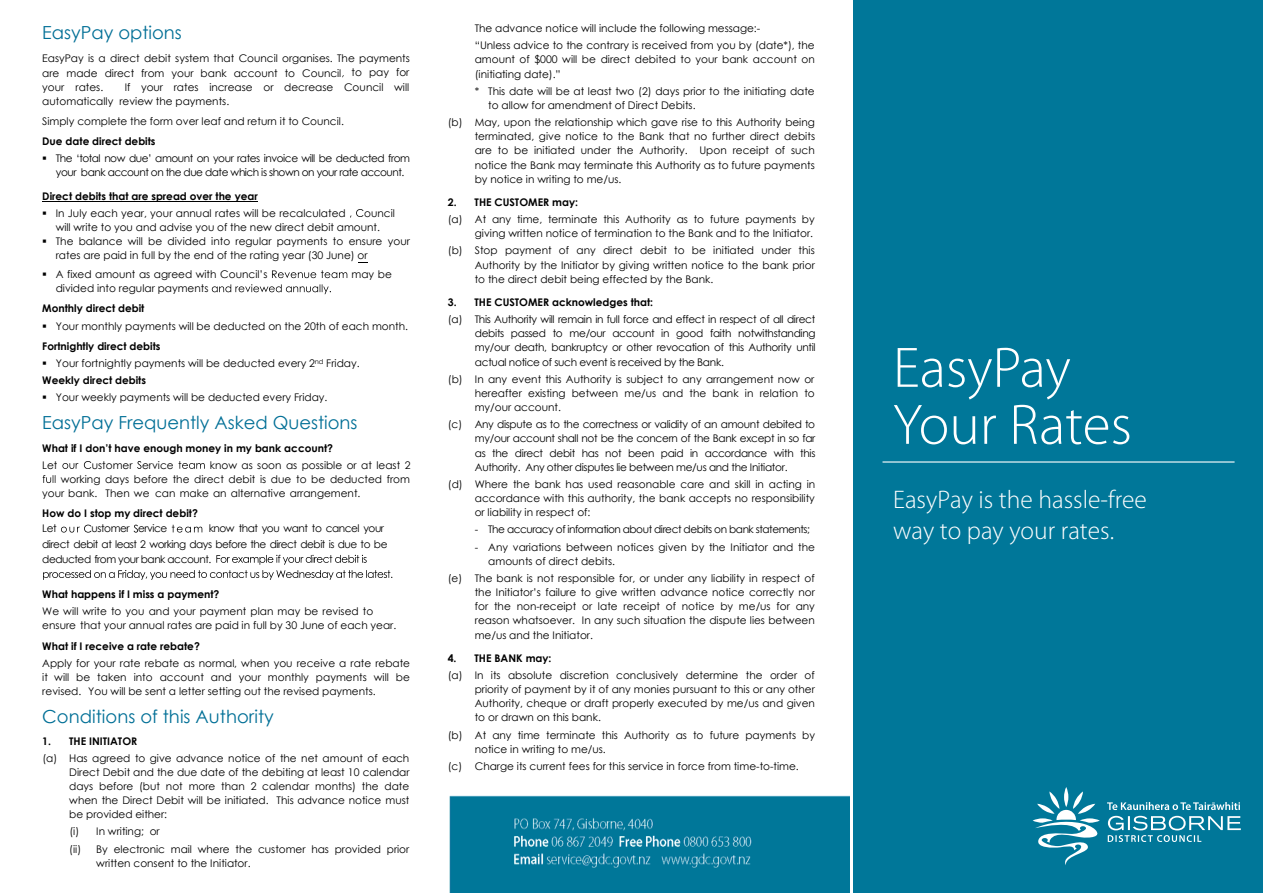
<style>
.page{position:relative;width:1263px;height:893px;background:#fff}
.page>*{position:absolute;margin:0;border:0;box-sizing:border-box;transform-origin:0 0}
.t1{font:300 57.45px/57px "Myriad Pro";color:#fff}
.t2{font:300 25.5px/30.6px "Myriad Pro";color:#fff}
.t3{font:18px "Century Gothic";color:#006f96}
.t4{font:10.5px/14.1px "Century Gothic";color:#000}
.t5{font:700 10.5px "Century Gothic";color:#000}
.t6{font:10.5px/15.1px "Century Gothic";letter-spacing:-.045em;color:#000}
.t7{font:10.5px "Century Gothic";letter-spacing:-.04em;color:#000}
.s1{font-weight:700}
</style>
<div class="page">
<hr style="left:42px;top:201px;width:216px;height:1px;background:#000">
<svg style="left:350px;top:209px;width:14px;height:9px"></svg>
<svg style="left:272px;top:270px;width:75px;height:8px"></svg>
<svg style="left:212px;top:284px;width:119px;height:10px"></svg>
<svg style="left:62px;top:463px;width:16px;height:6px"></svg>
<svg style="left:84px;top:461px;width:7px;height:8px"></svg>
<svg style="left:137px;top:461px;width:5px;height:8px"></svg>
<svg style="left:179px;top:461px;width:26px;height:8px"></svg>
<svg style="left:43px;top:475px;width:12px;height:8px"></svg>
<svg style="left:61px;top:525px;width:30px;height:8px"></svg>
<svg style="left:134px;top:525px;width:4px;height:8px"></svg>
<svg style="left:172px;top:525px;width:30px;height:7px"></svg>
<svg style="left:43px;top:555px;width:349px;height:25px"></svg>
<img style="left:449px;top:795px;width:400px;height:98px">
<div style="left:853px;top:0;width:410px;height:893px;background:#079"></div>
<svg style="left:1033px;top:787px;width:208px;height:78px"></svg>
<div style="left:457px;top:803px;width:375px;height:78px;background:#079"></div>
<img style="left:501px;top:818px;width:277px;height:72px">
<hr style="left:883px;top:461px;width:352px;height:1px;background:#fff">
<h3 class="t3" style="left:42px;top:20px;width:141px">EasyPay options</h3>
<p class="t4" style="left:42px;top:51px;width:369px;text-align:justify">EasyPay is a direct debit system that Council organises. The payments are made direct from your bank account to Council to pay for your rates.</p>
<p class="t4" style="left:42px;top:80px;width:369px;text-indent:82px">If your rates increase or decrease Council will automatically review the payments.</p>
<p class="t4" style="left:42px;top:114px;width:303px">Simply complete the form over leaf and return it to Council.</p>
<p class="t5" style="left:42px;top:133px;width:115px">Due date direct debits</p>
<p class="t6" style="left:56px;top:151px;width:356px;line-height:14.1px;text-indent:-14px">▪ The ‘total now due’ amount on your rates invoice will be deducted from your bank account on the due date which is shown on your rate account.</p>
<p class="t5" style="left:42px;top:188px;width:217px">Direct debits that are spread over the year</p>
<p class="t4" style="left:42px;top:206px;width:305px">▪ In July each year, your annual rates will be recalculated</p>
<p class="t4" style="left:56px;top:206px;width:341px;text-indent:308px">ouncil will write to you and advise you of the new direct debit amount.</p>
<p class="t4" style="left:56px;top:234px;width:356px;text-indent:-13px">▪ The balance will be divided into regular payments to ensure your rates are paid in full by the end of the rating year (30 June) or</p>
<p class="t4" style="left:42px;top:267px;width:227px">▪ A fixed amount as agreed with Council’s</p>
<p class="t4" style="left:352px;top:267px;width:42px">may be</p>
<p class="t4" style="left:56px;top:281px;width:154px">divided into regular payments</p>
<p class="t5" style="left:42px;top:300px;width:104px">Monthly direct debit</p>
<p class="t4" style="left:42px;top:315px;width:367px;line-height:20.1px">▪ Your monthly payments will be deducted on the 20th of each month.<br><span class="s1">Fortnightly direct debits</span></p>
<p class="t4" style="left:42px;top:354px;width:319px;line-height:17.2px">▪ Your fortnightly payments will be deducted every 2<sup>nd</sup> Friday.<br><span class="s1">Weekly direct debits</span></p>
<p class="t4" style="left:42px;top:390px;width:287px">▪ Your weekly payments will be deducted every Friday.</p>
<h3 class="t3" style="left:42px;top:409px;width:317px">EasyPay Frequently Asked Questions</h3>
<p class="t5" style="left:42px;top:440px;width:292px">What if I don’t have enough money in my bank account?</p>
<p class="t4" style="left:42px;top:458px;width:17px">Let</p>
<p class="t4" style="left:92px;top:458px;width:83px">ustomer ervice</p>
<p class="t4" style="left:210px;top:458px;width:202px">know as soon as possible or at least 2</p>
<p class="t4" style="left:61px;top:472px;width:351px">working days before the direct debit is due to be deducted from</p>
<p class="t4" style="left:42px;top:486px;width:320px">your bank. Then we can make an alternative arrangement.</p>
<p class="t5" style="left:42px;top:505px;width:157px">How do I stop my direct debit?</p>
<p class="t4" style="left:42px;top:521px;width:16px">Let</p>
<p class="t6" style="left:92px;top:521px;width:77px">ustomer ervice</p>
<p class="t6" style="left:42px;top:521px;width:347px;text-indent:166px">know that you want to cancel your direct debit at least 2 working days before the direct debit is due to be deducted from your bank account.</p>
<p class="t5" style="left:42px;top:586px;width:179px">What happens if I miss a payment?</p>
<p class="t4" style="left:42px;top:604px;width:356px">We will write to you and your payment plan may be revised to ensure that your annual rates are paid in full by 30 June of each year.</p>
<p class="t5" style="left:42px;top:638px;width:159px">What if I receive a rate rebate?</p>
<p class="t4" style="left:42px;top:656px;width:369px;text-align:justify">Apply for your rate rebate as normal, when you receive a rate rebate it will be taken into account and your monthly payments will be revised. You will be sent a letter setting out the revised payments.</p>
<h3 class="t3" style="left:42px;top:703px;width:233px">Conditions of this Authority</h3>
<p class="t5" style="left:42px;top:734px;width:97px">1. THE INITIATOR</p>
<p class="t4" style="left:69px;top:751px;width:342px;text-align:justify;text-indent:-27px">(a) Has agreed to give advance notice of the net amount of each Direct Debit and the due date of the debiting at least 10 calendar days before (but not more than 2 calendar months) the date when the Direct Debit will be initiated. This advance notice must be provided either:</p>
<p class="t4" style="left:69px;top:823px;width:342px;line-height:17.1px">(i) In writing; or<br>(ii) By electronic mail where the customer has provided prior</p>
<p class="t4" style="left:96px;top:856px;width:156px">written consent to the Initiator.</p>
<p class="t4" style="left:475px;top:20px;width:342px;line-height:17.1px">The advance notice will include the following message:-<br>“Unless advice to the contrary is received from you by (date*), the</p>
<p class="t4" style="left:475px;top:52px;width:342px">amount of $000 will be direct debited to your bank account on (initiating date).”</p>
<p class="t4" style="left:488px;top:84px;width:328px;text-indent:-13px">* This date will be at least two (2) days prior to the initiating date to allow for amendment of Direct Debits.</p>
<p class="t4" style="left:475px;top:115px;width:342px;text-align:justify;text-indent:-27px">(b) May, upon the relationship which gave rise to this Authority being terminated, give notice to the Bank that no further direct debits are to be initiated under the Authority. Upon receipt of such notice the Bank may terminate this Authority as to future payments by notice in writing to me/us.</p>
<p class="t5" style="left:448px;top:194px;width:132px">2. THE CUSTOMER may:</p>
<p class="t4" style="left:448px;top:212px;width:368px;text-align:right">(a) At any time, terminate this Authority as to future payments by giving written notice of termination to the Bank and to the Initiator.</p>
<p class="t4" style="left:475px;top:243px;width:342px;text-align:justify;text-indent:-27px">(b) Stop payment of any direct debit to be initiated under this Authority by the Initiator by giving written notice to the bank prior to the direct debit being effected by the Bank.</p>
<p class="t5" style="left:448px;top:294px;width:207px">3. THE CUSTOMER acknowledges that:</p>
<p class="t4" style="left:475px;top:312px;width:342px;text-align:justify;text-indent:-27px">(a) This Authority will remain in full force and effect in respect of all direct debits passed to me/our account in good faith notwithstanding my/our death, bankruptcy or other revocation of this Authority until actual notice of such event is received by the Bank.</p>
<p class="t4" style="left:475px;top:372px;width:342px;text-align:justify;text-indent:-27px">(b) In any event this Authority is subject to any arrangement now or hereafter existing between me/us and the bank in relation to my/our account.</p>
<p class="t4" style="left:475px;top:417px;width:342px;text-align:justify;text-indent:-27px">(c) Any dispute as to the correctness or validity of an amount debited to my/our account shall not be the concern of the Bank except in so far as the direct debit has not been paid in accordance with this Authority. Any other disputes lie between me/us and the Initiator.</p>
<p class="t4" style="left:475px;top:477px;width:342px;text-align:justify;text-indent:-27px">(d) Where the bank has used reasonable care and skill in acting in accordance with this authority, the bank accepts no responsibility or liability in respect of:</p>
<p class="t7" style="left:475px;top:522px;width:337px">- The accuracy of information about direct debits on bank statements;</p>
<p class="t4" style="left:488px;top:539px;width:328px;text-indent:-14px">- Any variations between notices given by the Initiator and the amounts of direct debits.</p>
<p class="t4" style="left:475px;top:571px;width:342px;text-align:justify;text-indent:-27px">(e) The bank is not responsible for, or under any liability in respect of the Initiator’s failure to give written advance notice correctly nor for the non-receipt or late receipt of notice by me/us for any reason whatsoever. In any such situation the dispute lies between me/us and the Initiator.</p>
<p class="t5" style="left:448px;top:650px;width:105px">4. THE BANK may:</p>
<p class="t4" style="left:475px;top:668px;width:342px;text-align:justify;text-indent:-27px">(a) In its absolute discretion conclusively determine the order of priority of payment by it of any monies pursuant to this or any other Authority, cheque or draft properly executed by me/us and given to or drawn on this bank.</p>
<p class="t4" style="left:475px;top:727px;width:342px;text-indent:-27px">(b) At any time terminate this Authority as to future payments by notice in writing to me/us.</p>
<p class="t4" style="left:448px;top:759px;width:352px">(c) Charge its current fees for this service in force from time-to-time.</p>
<h1 class="t1" style="left:893px;top:339px;width:240px">EasyPay<br>Your Rates</h1>
<h2 class="t2" style="left:893px;top:484px;width:255px">EasyPay is the hassle-free way to pay your rates.</h2>
</div>
